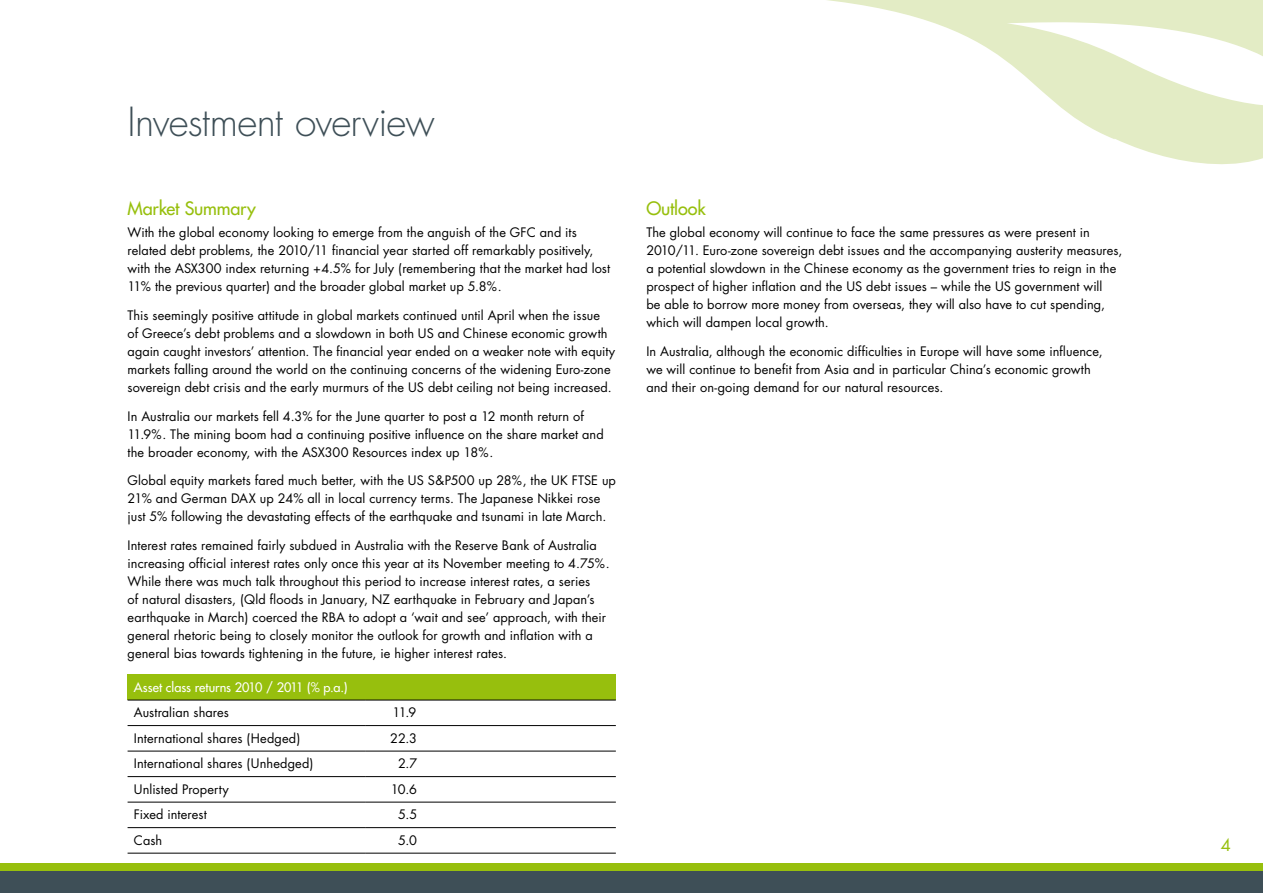
<style>
.page{position:relative;width:1263px;height:893px;background:#fff}
.page>*{position:absolute;margin:0;border:0;box-sizing:border-box;transform-origin:0 0}
.t1{font:300 39px "Futura";letter-spacing:-.025em;color:#3e4f57}
.t2{font:18px "Futura";letter-spacing:-.01em;color:#97bf0d}
.t3{font:16.5px "Futura";color:#97bf0d}
.t4{font:12.75px/18px "Futura";letter-spacing:.005em;color:#000}
.t5{font:12.75px "Futura";color:#fff}
</style>
<div class="page">
<svg style="left:827px;top:0;width:436px;height:165px"></svg>
<div style="left:0;top:863px;width:1263px;height:9px;background:#97bf0d"></div>
<div style="left:0;top:872px;width:1263px;height:21px;background:#3e4f57"></div>
<div style="left:128px;top:674px;width:488px;height:26px;background:#97bf0d"></div>
<hr style="left:128px;top:725px;width:237px;height:1px;background:#000">
<hr style="left:365px;top:725px;width:251px;height:1px;background:#000">
<hr style="left:128px;top:751px;width:237px;height:1px;background:#000">
<hr style="left:365px;top:751px;width:251px;height:1px;background:#000">
<hr style="left:128px;top:776px;width:237px;height:1px;background:#000">
<hr style="left:365px;top:776px;width:251px;height:1px;background:#000">
<hr style="left:128px;top:802px;width:237px;height:1px;background:#000">
<hr style="left:365px;top:802px;width:251px;height:1px;background:#000">
<hr style="left:128px;top:827px;width:237px;height:1px;background:#000">
<hr style="left:365px;top:827px;width:251px;height:1px;background:#000">
<hr style="left:128px;top:853px;width:237px;height:1px;background:#000">
<hr style="left:365px;top:853px;width:251px;height:1px;background:#000">
<hr style="left:128px;top:700px;width:237px;height:1px;background:#000">
<hr style="left:365px;top:700px;width:251px;height:1px;background:#000">
<h1 class="t1" style="left:128px;top:98px;width:309px">Investment overview</h1>
<h2 class="t2" style="left:128px;top:197px;width:130px">Market Summary</h2>
<p class="t4" style="left:128px;top:224px;width:484px">With the global economy looking to emerge from the anguish of the GFC and its related debt problems, the 2010/11 financial year started off remarkably positively, with the ASX300 index returning +4.5% for July (remembering that the market had lost 11% the previous quarter) and the broader global market up 5.8%.</p>
<p class="t4" style="left:128px;top:306px;width:489px">This seemingly positive attitude in global markets continued until April when the issue<br>of Greece’s debt problems and a slowdown in both US and Chinese economic growth again caught investors’ attention. The financial year ended on a weaker note with equity markets falling around the world on the continuing concerns of the widening Euro-zone sovereign debt crisis and the early murmurs of the US debt ceiling not being increased.</p>
<p class="t4" style="left:128px;top:407px;width:478px">In Australia our markets fell 4.3% for the June quarter to post a 12 month return of<br>11.9%. The mining boom had a continuing positive influence on the share market and the broader economy, with the ASX300 Resources index up 18%.</p>
<p class="t4" style="left:128px;top:472px;width:490px">Global equity markets fared much better, with the US S&amp;P500 up 28%, the UK FTSE up<br>21% and German DAX up 24% all in local currency terms. The Japanese Nikkei rose just 5% following the devastating effects of the earthquake and tsunami in late March.</p>
<p class="t4" style="left:128px;top:536px;width:484px">Interest rates remained fairly subdued in Australia with the Reserve Bank of Australia increasing official interest rates only once this year at its November meeting to 4.75%.<br>While there was much talk throughout this period to increase interest rates, a series<br>of natural disasters, (Qld floods in January, NZ earthquake in February and Japan’s earthquake in March) coerced the RBA to adopt a ‘wait and see’ approach, with their general rhetoric being to closely monitor the outlook for growth and inflation with a general bias towards tightening in the future, ie higher interest rates.</p>
<p class="t5" style="left:134px;top:679px;width:215px">Asset class returns 2010 / 2011 (% p.a.)</p>
<p class="t4" style="left:134px;top:704px;width:97px">Australian shares</p>
<p class="t4" style="left:393px;top:704px;width:25px">11.9</p>
<p class="t4" style="left:134px;top:729px;width:168px">International shares (Hedged)</p>
<p class="t4" style="left:390px;top:729px;width:28px">22.3</p>
<p class="t4" style="left:134px;top:755px;width:181px">International shares (Unhedged)</p>
<p class="t4" style="left:398px;top:755px;width:21px">2.7</p>
<p class="t4" style="left:134px;top:780px;width:96px">Unlisted Property</p>
<p class="t4" style="left:391px;top:780px;width:28px">10.6</p>
<p class="t4" style="left:134px;top:806px;width:74px">Fixed interest</p>
<p class="t4" style="left:398px;top:806px;width:21px">5.5</p>
<p class="t4" style="left:134px;top:831px;width:30px">Cash</p>
<p class="t4" style="left:398px;top:831px;width:20px">5.0</p>
<h2 class="t2" style="left:646px;top:197px;width:61px">Outlook</h2>
<p class="t4" style="left:646px;top:224px;width:477px">The global economy will continue to face the same pressures as were present in 2010/11. Euro-zone sovereign debt issues and the accompanying austerity measures, a potential slowdown in the Chinese economy as the government tries to reign in the prospect of higher inflation and the US debt issues – while the US government will<br>be able to borrow more money from overseas, they will also have to cut spending, which will dampen local growth.</p>
<p class="t4" style="left:646px;top:342px;width:458px">In Australia, although the economic difficulties in Europe will have some influence, we will continue to benefit from Asia and in particular China’s economic growth and their on‑going demand for our natural resources.</p>
<p class="t3" style="left:1221px;top:834px;width:12px">4</p>
</div>
